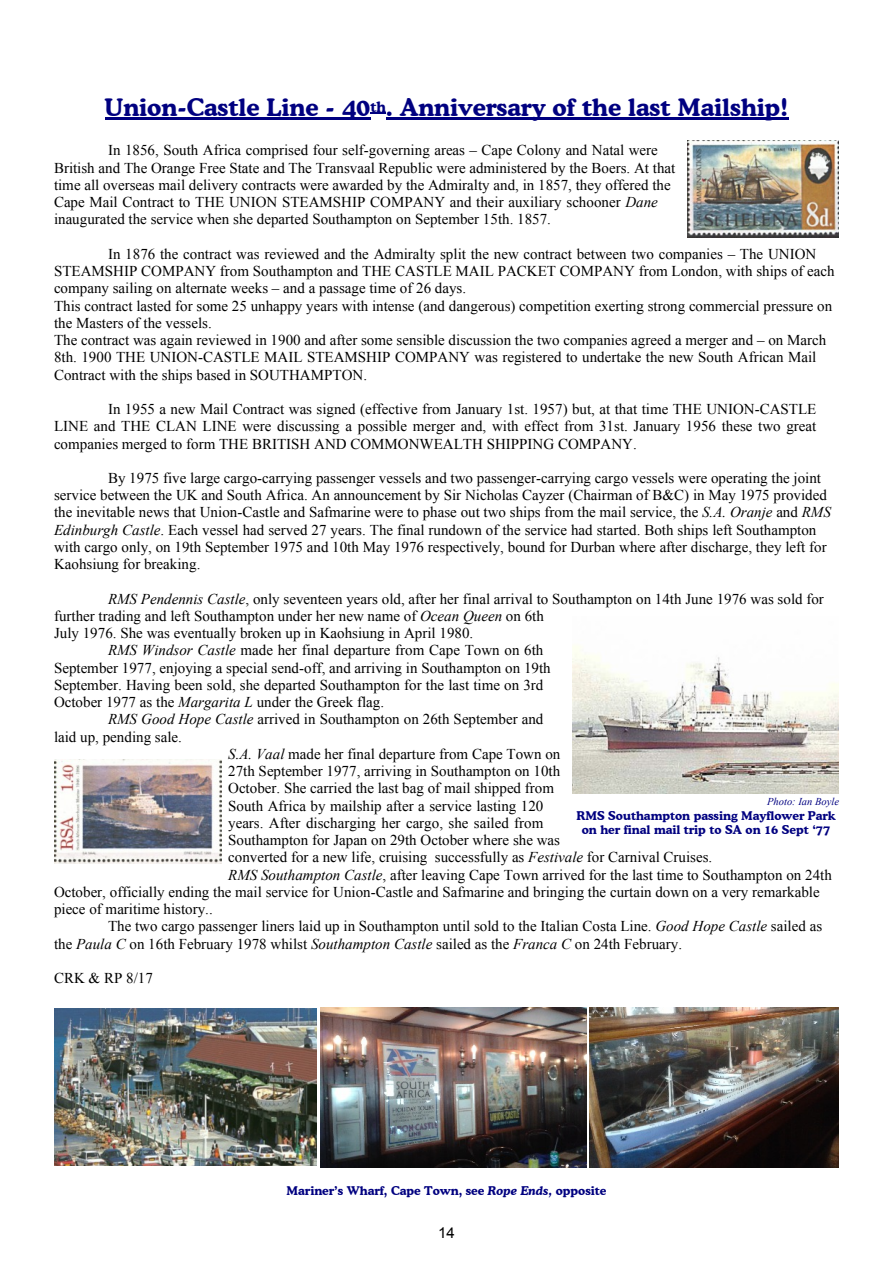
<style>
.page{position:relative;width:893px;height:1263px;background:#fff}
.page>*{position:absolute;margin:0;border:0;box-sizing:border-box;transform-origin:0 0}
.t1{font:700 24px "Cooper BT";color:#000080}
.t2{font:15px/17.2px "Times New Roman";color:#000}
.t3{font:15px "Arial";color:#000}
.t4{font:700 12px/14.5px "Cooper BT";color:#000080;text-align:center}
.t5{font:italic 10.5px "Times New Roman";color:#000080}
.s1{font-style:italic}
</style>
<div class="page">
<hr style="left:105px;top:117px;width:265px;height:2px;background:#000080">
<svg style="left:370px;top:113px;width:16px;height:1px"></svg>
<hr style="left:386px;top:117px;width:402px;height:2px;background:#000080">
<img style="left:573px;top:645px;width:266px;height:149px">
<img style="left:589px;top:1007px;width:250px;height:160px">
<img style="left:320px;top:1007px;width:266px;height:160px">
<img style="left:54px;top:1009px;width:263px;height:157px">
<img style="left:687px;top:141px;width:152px;height:97px">
<img style="left:54px;top:759px;width:167px;height:105px">
<h1 class="t1" style="left:105px;top:97px;width:685px">Union-Castle Line - 40<sup>th</sup>. Anniversary of the last Mailship!</h1>
<p class="t2" style="left:54px;top:143px;width:623px;text-indent:54px">In 1856, South Africa comprised four self-governing areas – Cape Colony and Natal were British and The Orange Free State and The Transvaal Republic were administered by the Boers. At that time all overseas mail delivery contracts were awarded by the Admiralty and, in 1857, they offered the Cape Mail Contract to THE UNION STEAMSHIP COMPANY and their auxiliary schooner <span class="s1">Dane </span>inaugurated the service when she departed Southampton on September 15th. 1857.</p>
<p class="t2" style="left:54px;top:247px;width:782px;text-indent:54px">In 1876 the contract was reviewed and the Admiralty split the new contract between two companies – The UNION STEAMSHIP COMPANY from Southampton and THE CASTLE MAIL PACKET COMPANY from London, with ships of each company sailing on alternate weeks – and a passage time of 26 days.<br>This contract lasted for some 25 unhappy years with intense (and dangerous) competition exerting strong commercial pressure on the Masters of the vessels.<br>The contract was again reviewed in 1900 and after some sensible discussion the two companies agreed a merger and – on March 8th. 1900 THE UNION-CASTLE MAIL STEAMSHIP COMPANY was registered to undertake the new South African Mail Contract with the ships based in SOUTHAMPTON.</p>
<p class="t2" style="left:54px;top:402px;width:764px;text-align:justify;text-indent:54px">In 1955 a new Mail Contract was signed (effective from January 1st. 1957) but, at that time THE UNION-CASTLE LINE and THE CLAN LINE were discussing a possible merger and, with effect from 31st. January 1956 these two great companies merged to form THE BRITISH AND COMMONWEALTH SHIPPING COMPANY.</p>
<p class="t2" style="left:54px;top:471px;width:778px;text-indent:54px">By 1975 five large cargo-carrying passenger vessels and two passenger-carrying cargo vessels were operating the joint service between the UK and South Africa. An announcement by Sir Nicholas Cayzer (Chairman of B&amp;C) in May 1975 provided the inevitable news that Union-Castle and Safmarine were to phase out two ships from the mail service, the <span class="s1">S.A. Oranje</span> and <span class="s1">RMS Edinburgh Castle</span>. Each vessel had served 27 years. The final rundown of the service had started. Both ships left Southampton with cargo only, on 19th September 1975 and 10th May 1976 respectively, bound for Durban where after discharge, they left for Kaohsiung for breaking.</p>
<p class="t2" style="left:108px;top:591px;width:717px"><span class="s1">RMS Pendennis Castle</span>, only seventeen years old, after her final arrival to Southampton on 14th June 1976 was sold for</p>
<p class="t2" style="left:54px;top:609px;width:491px">further trading and left Southampton under her new name of <span class="s1">Ocean Queen</span> on 6th</p>
<p class="t2" style="left:54px;top:626px;width:421px">July 1976. She was eventually broken up in Kaohsiung in April 1980.</p>
<p class="t2" style="left:108px;top:643px;width:437px"><span class="s1">RMS Windsor Castle</span> made her final departure from Cape Town on 6th</p>
<p class="t2" style="left:54px;top:660px;width:498px">September 1977, enjoying a special send-off, and arriving in Southampton on 19th</p>
<p class="t2" style="left:54px;top:678px;width:491px">September. Having been sold, she departed Southampton for the last time on 3rd</p>
<p class="t2" style="left:54px;top:695px;width:332px">October 1977 as the <span class="s1">Margarita L</span> under the Greek flag.</p>
<p class="t2" style="left:108px;top:712px;width:437px"><span class="s1">RMS Good Hope Castle</span> arrived in Southampton on 26th September and</p>
<p class="t2" style="left:54px;top:729px;width:129px">laid up, pending sale.</p>
<p class="t2" style="left:228px;top:747px;width:334px"><span class="s1">S.A. Vaal</span> made her final departure from Cape Town on</p>
<p class="t2" style="left:228px;top:764px;width:334px">27th September 1977, arriving in Southampton on 10th</p>
<p class="t2" style="left:228px;top:781px;width:327px">October. She carried the last bag of mail shipped from</p>
<p class="t2" style="left:228px;top:798px;width:317px">South Africa by mailship after a service lasting 120</p>
<p class="t2" style="left:228px;top:816px;width:317px">years. After discharging her cargo, she sailed from</p>
<p class="t2" style="left:228px;top:833px;width:333px">Southampton for Japan on 29th October where she was</p>
<p class="t2" style="left:228px;top:850px;width:486px">converted for a new life, cruising successfully as <span class="s1">Festivale</span> for Carnival Cruises.</p>
<p class="t2" style="left:228px;top:867px;width:605px"><span class="s1">RMS Southampton Castle</span>, after leaving Cape Town arrived for the last time to Southampton on 24th</p>
<p class="t2" style="left:54px;top:885px;width:767px">October, officially ending the mail service for Union-Castle and Safmarine and bringing the curtain down on a very remarkable</p>
<p class="t2" style="left:54px;top:902px;width:160px">piece of maritime history..</p>
<p class="t2" style="left:108px;top:919px;width:716px">The two cargo passenger liners laid up in Southampton until sold to the Italian Costa Line. <span class="s1">Good Hope Castle</span> sailed as</p>
<p class="t2" style="left:54px;top:936px;width:630px">the <span class="s1">Paula C</span> on 16th February 1978 whilst <span class="s1">Southampton Castle</span> sailed as the <span class="s1">Franca C</span> on 24th February.</p>
<p class="t2" style="left:54px;top:971px;width:100px">CRK &amp; RP 8/17</p>
<p class="t5" style="left:767px;top:798px;width:73px">Photo: Ian Boyle</p>
<p class="t4" style="left:576px;top:809px;width:261px">RMS Southampton passing Mayflower Park on her final mail trip to SA on 16 Sept ‘77</p>
<p class="t4" style="left:287px;top:1184px;width:321px">Mariner’s Wharf, Cape Town, see <span class="s1">Rope Ends,</span> opposite</p>
<p class="t3" style="left:438px;top:1227px;width:18px">14</p>
</div>
